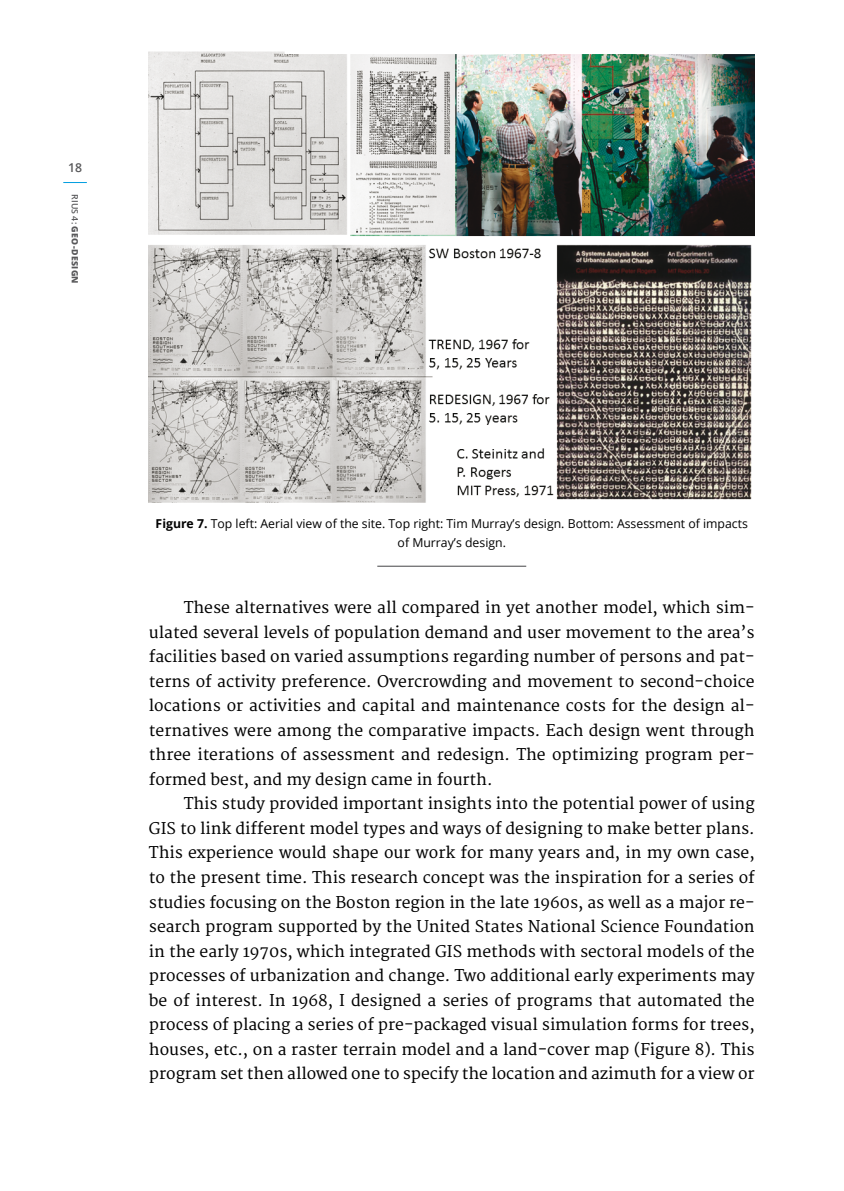
<style>
.page{position:relative;width:844px;height:1191px;background:#fff}
.page>*{position:absolute;margin:0;border:0;box-sizing:border-box;transform-origin:0 0}
.t1{font:15.75px/24.5px "Merriweather";color:#000;text-align:justify}
.t2{font:12.25px/19.2px "Open Sans";color:#000;text-align:center}
.t3{font:600 12.25px "Open Sans";color:#58585a}
.t4{font:800 8.75px "Open Sans";letter-spacing:.035em;color:#58585a}
.s1{font-weight:600}
.s2{font-weight:700}
</style>
<div class="page">
<svg style="left:63px;top:182px;width:24px;height:1px"></svg>
<img style="left:149px;top:51px;width:605px;height:452px">
<hr style="left:377px;top:566px;width:149px;height:1px;background:#444447">
<p class="t3" style="left:68px;top:159px;width:15px">18</p>
<p class="t4" style="left:82px;top:194px;width:91px;rotate:90deg"><span class="s1">RIUS 4:</span> GEO-DESIGN</p>
<p class="t2" style="left:156px;top:513px;width:593px"><span class="s2">Figure 7.</span> Top left: Aerial view of the site. Top right: Tim Murray’s design. Bottom: Assessment of impacts of Murray’s design.</p>
<p class="t1" style="left:149px;top:596px;width:607px;text-indent:35px">These alternatives were all compared in yet another model, which sim&shy;ulated several levels of population demand and user movement to the area’s facilities based on varied assumptions regarding number of persons and pat&shy;terns of activity preference. Overcrowding and movement to second-choice locations or activities and capital and maintenance costs for the design al&shy;ternatives were among the comparative impacts. Each design went through three iterations of assessment and redesign. The optimizing program per&shy;formed best, and my design came in fourth.</p>
<p class="t1" style="left:149px;top:792px;width:607px;text-indent:35px">This study provided important insights into the potential power of using GIS to link different model types and ways of designing to make better plans.<br>This experience would shape our work for many years and, in my own case, to the present time. This research concept was the inspiration for a series of studies focusing on the Boston region in the late 1960s, as well as a major re&shy;search program supported by the United States National Science Foundation in the early 1970s, which integrated GIS methods with sectoral models of the processes of urbanization and change. Two additional early experiments may be of interest. In 1968, I designed a series of programs that automated the process of placing a series of pre-packaged visual simulation forms for trees, houses, etc., on a raster terrain model and a land-cover map (Figure 8). This program set then allowed one to specify the location and azimuth for a view or</p>
</div>
